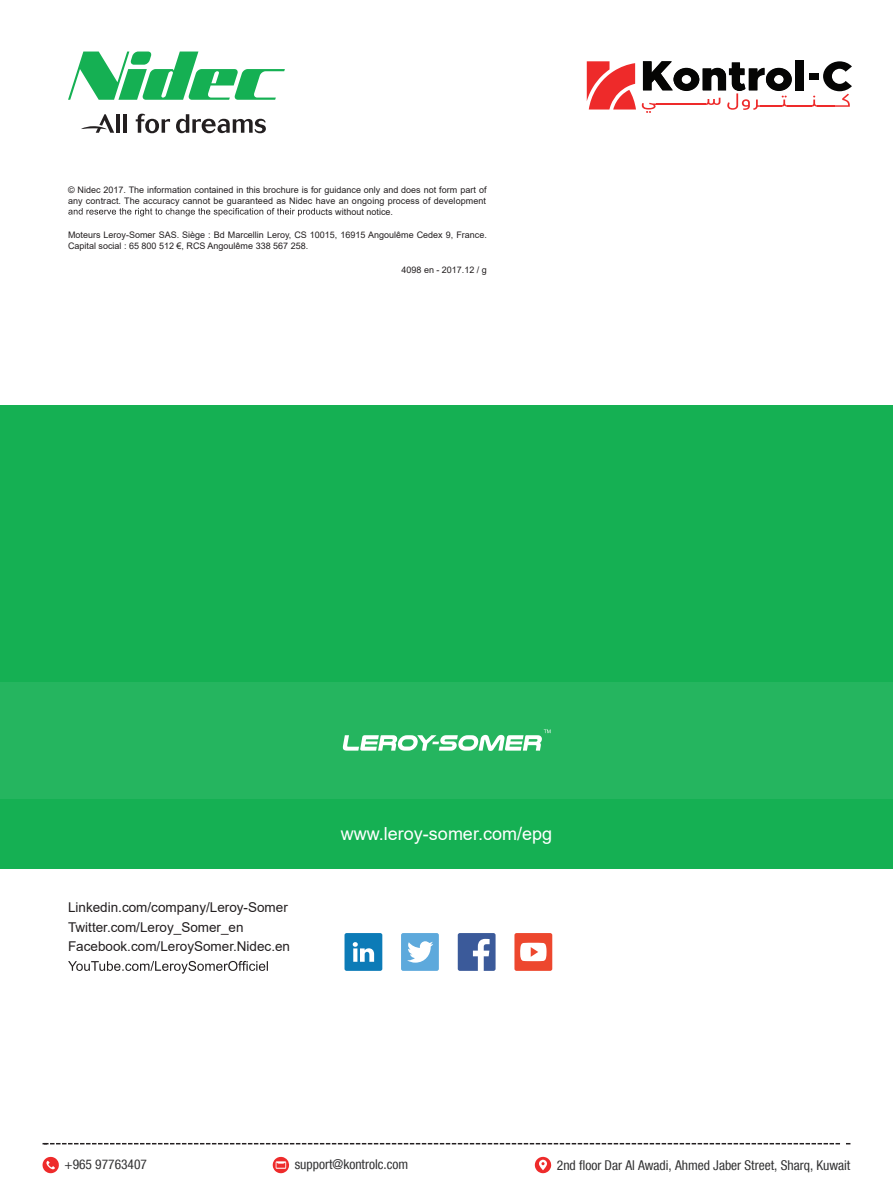
<style>
.page{position:relative;width:893px;height:1191px;background:#fff}
.page>*{position:absolute;margin:0;border:0;box-sizing:border-box;transform-origin:0 0}
.t1{font:18px "Arial";color:#fff}
.t2{font:13.5px/19.5px "Arial";color:#231f20}
.t3{font:condensed 13.5px "Helvetica Neue LT Com";color:#313132}
.t4{font:9px/10.8px "Arial";color:#231f20}
</style>
<div class="page">
<div style="left:0;top:405px;width:893px;height:464px;background:#15b053"></div>
<div style="left:0;top:682px;width:893px;height:116px;background:#25b55f"></div>
<svg style="left:343px;top:729px;width:208px;height:22px"></svg>
<div style="left:514px;top:933px;width:38px;height:38px;background:#ed472e;border-radius:2px"></div>
<svg style="left:520px;top:942px;width:27px;height:19px"></svg>
<div style="left:458px;top:933px;width:38px;height:38px;background:#3b5a9a;border-radius:2px"></div>
<svg style="left:473px;top:939px;width:17px;height:32px"></svg>
<div style="left:344px;top:933px;width:38px;height:38px;background:#0c7bb7;border-radius:2px"></div>
<svg style="left:353px;top:942px;width:21px;height:19px"></svg>
<div style="left:401px;top:933px;width:38px;height:38px;background:#5da9dc;border-radius:2px"></div>
<svg style="left:407px;top:941px;width:26px;height:21px"></svg>
<svg style="left:68px;top:961px;width:200px;height:12px"></svg>
<svg style="left:68px;top:52px;width:217px;height:48px"></svg>
<svg style="left:136px;top:114px;width:34px;height:19px"></svg>
<svg style="left:176px;top:114px;width:90px;height:19px"></svg>
<hr style="left:116px;top:114px;width:4px;height:19px;background:#231f20">
<hr style="left:123px;top:114px;width:4px;height:19px;background:#231f20">
<svg style="left:81px;top:114px;width:33px;height:19px"></svg>
<svg style="left:68px;top:208px;width:252px;height:8px"></svg>
<div style="left:809px;top:73px;width:9px;height:7px;background:#050504"></div>
<div style="left:795px;top:61px;width:9px;height:29px;background:#050504"></div>
<svg style="left:642px;top:61px;width:150px;height:52px"></svg>
<hr style="left:787px;top:105px;width:24px;height:2px;background:#ee2a2a">
<svg style="left:811px;top:61px;width:41px;height:46px"></svg>
<hr style="left:760px;top:105px;width:21px;height:2px;background:#ee2a2a">
<hr style="left:656px;top:103px;width:50px;height:2px;background:#ee2a2a">
<svg style="left:587px;top:61px;width:49px;height:48px"></svg>
<svg style="left:43px;top:1143px;width:807px;height:1px"></svg>
<svg style="left:43px;top:1156px;width:16px;height:17px"></svg>
<svg style="left:273px;top:1156px;width:16px;height:17px"></svg>
<svg style="left:535px;top:1156px;width:17px;height:17px"></svg>
<p class="t4" style="left:68px;top:185px;width:420px">© Nidec 2017. The information contained in this brochure is for guidance only and does not form part of</p>
<p class="t4" style="left:68px;top:196px;width:420px">any contract. The accuracy cannot be guaranteed as Nidec have an ongoing process of development</p>
<p class="t4" style="left:321px;top:207px;width:74px">cts without notice.</p>
<p class="t4" style="left:68px;top:230px;width:420px">Moteurs Leroy-Somer SAS. Siège : Bd Marcellin Leroy, CS 10015, 16915 Angoulême Cedex 9, France.<br>Capital social : 65 800 512 €, RCS Angoulême 338 567 258.</p>
<p class="t4" style="left:402px;top:265px;width:87px">4098 en - 2017.12 / g</p>
<h2 class="t2" style="left:68px;top:899px;width:224px">Linkedin.com/company/Leroy-Somer<br>Twitter.com/Leroy_Somer_en<br>Facebook.com/LeroySomer.Nidec.en</h2>
<h1 class="t1" style="left:341px;top:826px;width:213px">www.leroy-somer.com/epg</h1>
<h2 class="t3" style="left:65px;top:1159px;width:84px">+965 97763407</h2>
<h2 class="t3" style="left:295px;top:1159px;width:115px">support@kontrolc.com</h2>
<h2 class="t3" style="left:557px;top:1157px;width:295px">2nd floor Dar Al Awadi, Ahmed Jaber Street, Sharq, Kuwait</h2>
</div>
